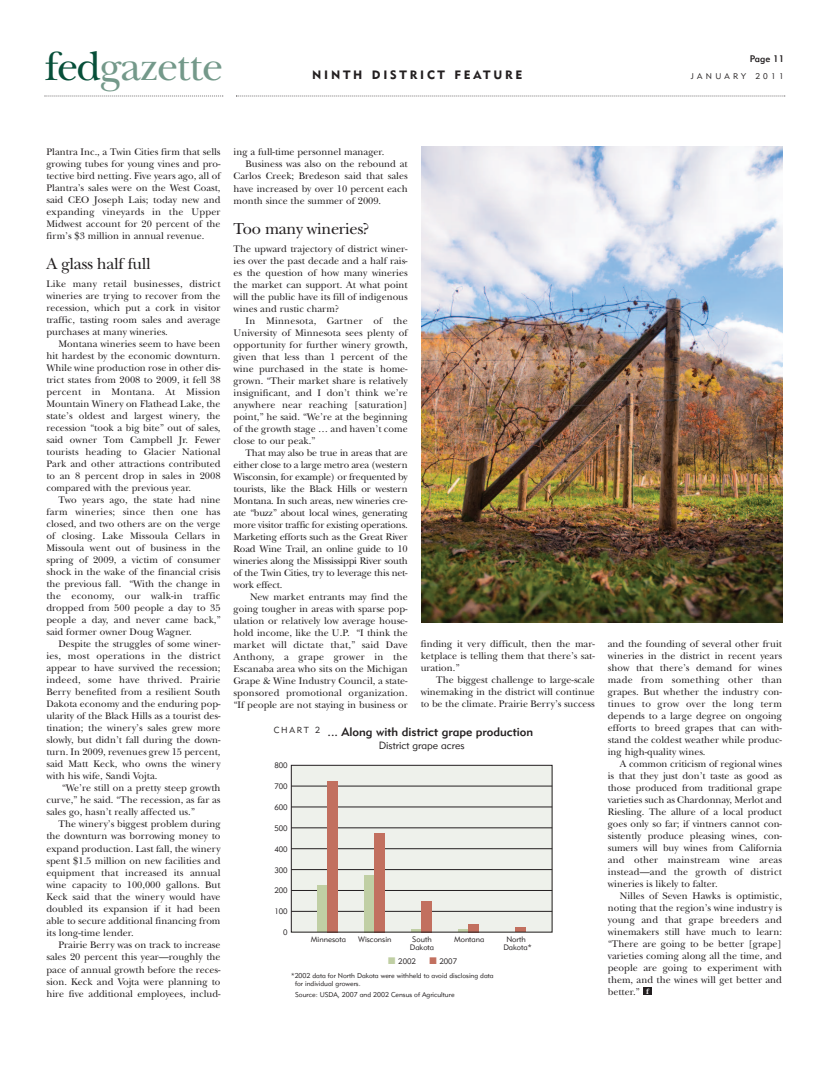
<style>
.page{position:relative;width:819px;height:1080px;background:#fff}
.page>*{position:absolute;margin:0;border:0;box-sizing:border-box;transform-origin:0 0}
.t1{font:42.5px "New Baskerville";letter-spacing:-.025em;color:#74998a}
.t2{font:16.5px "New Baskerville";letter-spacing:-.02em;color:#231f20}
.t3{font:12.2px "Geometric 415 BT Medium A";color:#231f20}
.t4{font:12px "Geometric 415 BT Black A";letter-spacing:.23em;color:#231f20}
.t5{font:10.4px "Geometric 415 BT Lite A";color:#231f20}
.t6{font:10px/12px "New Baskerville";color:#231f20;text-align:justify}
.t7{font:9.5px "Geometric 415 BT Medium A";color:#231f20}
.t8{font:8.7px "Geometric 415 BT Lite A";letter-spacing:.2em;color:#231f20}
.t9{font:8.2px "Geometric 415 BT Lite A";letter-spacing:.4em;color:#231f20}
.t10{font:7.8px "Geometric 415 BT Lite A";color:#231f20}
.t11{font:7px/7.8px "Geometric 415 BT Lite A";color:#231f20}
.s1{color:#074f39}
.s2{color:#c0cfa4}
.s3{color:#c2705f}
.s4{font-weight:700;font-size:8px;color:#fff}
</style>
<div class="page">
<div style="left:644px;top:987px;width:8px;height:8px;background:#231f20"></div>
<svg style="left:44px;top:96px;width:179px;height:1px"></svg>
<svg style="left:236px;top:96px;width:549px;height:1px"></svg>
<div style="left:291px;top:765px;width:261px;height:167px;background:#eef1eb"></div>
<hr style="left:291px;top:786px;width:261px;height:1px;background:#231f20">
<hr style="left:291px;top:807px;width:261px;height:1px;background:#231f20">
<hr style="left:291px;top:828px;width:261px;height:1px;background:#231f20">
<hr style="left:291px;top:849px;width:261px;height:1px;background:#231f20">
<hr style="left:291px;top:869px;width:261px;height:1px;background:#231f20">
<hr style="left:291px;top:890px;width:261px;height:1px;background:#231f20">
<hr style="left:291px;top:911px;width:261px;height:1px;background:#231f20">
<div style="left:317px;top:885px;width:11px;height:47px;background:#c0cfa4"></div>
<div style="left:328px;top:781px;width:10px;height:151px;background:#c2705f"></div>
<div style="left:364px;top:875px;width:11px;height:57px;background:#c0cfa4"></div>
<div style="left:375px;top:833px;width:10px;height:99px;background:#c2705f"></div>
<div style="left:422px;top:901px;width:10px;height:31px;background:#c2705f"></div>
<div style="left:469px;top:924px;width:10px;height:8px;background:#c2705f"></div>
<div style="left:516px;top:927px;width:10px;height:5px;background:#c2705f"></div>
<div style="left:291px;top:765px;width:261px;height:167px;border:1px solid #231f20"></div>
<img style="left:422px;top:146px;width:361px;height:477px">
<h1 class="t1" style="left:45px;top:40px;width:180px"><span class="s1">fed</span>gazette</h1>
<p class="t7" style="left:750px;top:56px;width:36px">Page 11</p>
<p class="t4" style="left:312px;top:71px;width:212px">NINTH DISTRICT FEATURE</p>
<p class="t9" style="left:691px;top:73px;width:94px">JANUARY 2011</p>
<p class="t6" style="left:46px;top:146px;width:176px">Plantra Inc., a Twin Cities firm that sells growing tubes for young vines and pro&shy;tective bird netting. Five years ago, all of Plantra’s sales were on the West Coast, said CEO Joseph Lais; today new and expanding vineyards in the Upper Midwest account for 20 percent of the firm’s $3 million in annual revenue.</p>
<h2 class="t2" style="left:46px;top:254px;width:106px">A glass half full</h2>
<p class="t6" style="left:46px;top:278px;width:176px">Like many retail businesses, district wineries are trying to recover from the recession, which put a cork in visitor traffic, tasting room sales and average purchases at many wineries.</p>
<p class="t6" style="left:46px;top:338px;width:176px;text-indent:12px">Montana wineries seem to have been hit hardest by the economic downturn.<br>While wine production rose in other dis&shy;trict states from 2008 to 2009, it fell 38 percent in Montana. At Mission Mountain Winery on Flathead Lake, the state’s oldest and largest winery, the recession “took a big bite” out of sales, said owner Tom Campbell Jr. Fewer tourists heading to Glacier National Park and other attractions contributed to an 8 percent drop in sales in 2008 compared with the previous year.</p>
<p class="t6" style="left:46px;top:494px;width:176px;text-indent:12px">Two years ago, the state had nine farm wineries; since then one has closed, and two others are on the verge of closing. Lake Missoula Cellars in Missoula went out of business in the spring of 2009, a victim of consumer shock in the wake of the financial crisis the previous fall. “With the change in the economy, our walk-in traffic dropped from 500 people a day to 35 people a day, and never came back,” said former owner Doug Wagner.</p>
<p class="t6" style="left:46px;top:638px;width:176px;text-indent:12px">Despite the struggles of some winer&shy;ies, most operations in the district appear to have survived the recession; indeed, some have thrived. Prairie Berry benefited from a resilient South Dakota economy and the enduring pop&shy;ularity of the Black Hills as a tourist des&shy;tination; the winery’s sales grew more slowly, but didn’t fall during the down&shy;turn. In 2009, revenues grew 15 percent, said Matt Keck, who owns the winery with his wife, Sandi Vojta.</p>
<p class="t6" style="left:46px;top:782px;width:176px;text-indent:15px">“We’re still on a pretty steep growth curve,” he said. “The recession, as far as sales go, hasn’t really affected us.”</p>
<p class="t6" style="left:46px;top:818px;width:176px;text-indent:12px">The winery’s biggest problem during the downturn was borrowing money to expand production. Last fall, the winery spent $1.5 million on new facilities and equipment that increased its annual wine capacity to 100,000 gallons. But Keck said that the winery would have doubled its expansion if it had been able to secure additional financing from its long-time lender.</p>
<p class="t6" style="left:46px;top:939px;width:176px;text-indent:12px">Prairie Berry was on track to increase sales 20 percent this year—roughly the pace of annual growth before the reces&shy;sion. Keck and Vojta were planning to hire five additional employees, includ-</p>
<p class="t6" style="left:234px;top:146px;width:152px">ing a full-time personnel manager.</p>
<p class="t6" style="left:246px;top:158px;width:164px">Business was also on the rebound at</p>
<p class="t6" style="left:234px;top:170px;width:176px">Carlos Creek; Bredeson said that sales</p>
<p class="t6" style="left:234px;top:182px;width:176px">have increased by over 10 percent each</p>
<p class="t6" style="left:234px;top:194px;width:149px">month since the summer of 2009.</p>
<h2 class="t2" style="left:234px;top:218px;width:137px">Too many wineries?</h2>
<p class="t6" style="left:234px;top:242px;width:176px">The upward trajectory of district winer&shy;ies over the past decade and a half rais&shy;es the question of how many wineries the market can support. At what point will the public have its fill of indigenous wines and rustic charm?</p>
<p class="t6" style="left:234px;top:315px;width:176px;text-indent:12px">In Minnesota, Gartner of the University of Minnesota sees plenty of opportunity for further winery growth, given that less than 1 percent of the wine purchased in the state is home&shy;grown. “Their market share is relatively insignificant, and I don’t think we’re anywhere near reaching [saturation] point,” he said. “We’re at the beginning of the growth stage … and haven’t come close to our peak.”</p>
<p class="t6" style="left:234px;top:447px;width:176px;text-indent:12px">That may also be true in areas that are either close to a large metro area (western Wisconsin, for example) or frequented by tourists, like the Black Hills or western Montana. In such areas, new wineries cre&shy;ate “buzz” about local wines, generating more visitor traffic for existing operations.<br>Marketing efforts such as the Great River Road Wine Trail, an online guide to 10 wineries along the Mississippi River south of the Twin Cities, try to leverage this net&shy;work effect.</p>
<p class="t6" style="left:234px;top:591px;width:176px;text-indent:16px">New market entrants may find the going tougher in areas with sparse pop&shy;ulation or relatively low average house&shy;hold income, like the U.P. “I think the market will dictate that,” said Dave Anthony, a grape grower in the Escanaba area who sits on the Michigan Grape &amp; Wine Industry Council, a state&shy;sponsored promotional organization. “If people are not staying in business or</p>
<p class="t6" style="left:421px;top:638px;width:176px">finding it very difficult, then the mar&shy;ketplace is telling them that there’s sat&shy;uration.”</p>
<p class="t6" style="left:421px;top:674px;width:176px;text-indent:16px">The biggest challenge to large-scale winemaking in the district will continue to be the climate. Prairie Berry’s success</p>
<p class="t8" style="left:274px;top:727px;width:48px">CHART 2</p>
<p class="t3" style="left:328px;top:727px;width:207px">... Along with district grape production</p>
<p class="t5" style="left:379px;top:742px;width:87px">District grape acres</p>
<p class="t10" style="left:274px;top:763px;width:15px">800</p>
<p class="t10" style="left:274px;top:784px;width:15px">700</p>
<p class="t10" style="left:274px;top:804px;width:15px">600</p>
<p class="t10" style="left:274px;top:825px;width:15px">500</p>
<p class="t10" style="left:274px;top:846px;width:15px">400</p>
<p class="t10" style="left:274px;top:867px;width:15px">300</p>
<p class="t10" style="left:274px;top:888px;width:15px">200</p>
<p class="t10" style="left:274px;top:909px;width:15px">100</p>
<p class="t10" style="left:283px;top:930px;width:6px">0</p>
<p class="t10" style="left:311px;top:936px;width:37px">Minnesota</p>
<p class="t10" style="left:358px;top:936px;width:35px">Wisconsin</p>
<p class="t10" style="left:412px;top:936px;width:21px">South</p>
<p class="t10" style="left:454px;top:936px;width:32px">Montana</p>
<p class="t10" style="left:506px;top:936px;width:21px">North</p>
<p class="t10" style="left:410px;top:945px;width:26px">Dakota</p>
<p class="t10" style="left:503px;top:945px;width:30px">Dakota*</p>
<p class="t10" style="left:388px;top:959px;width:29px"><span class="s2">■</span> 2002</p>
<p class="t10" style="left:429px;top:959px;width:29px"><span class="s3">■</span> 2007</p>
<p class="t11" style="left:295px;top:973px;width:200px;text-indent:-4px">*2002 data for North Dakota were withheld to avoid disclosing data for individual growers.</p>
<p class="t11" style="left:295px;top:991px;width:161px">Source: USDA, 2007 and 2002 Census of Agriculture</p>
<p class="t6" style="left:608px;top:638px;width:176px">and the founding of several other fruit wineries in the district in recent years show that there’s demand for wines made from something other than grapes. But whether the industry con&shy;tinues to grow over the long term depends to a large degree on ongoing efforts to breed grapes that can with&shy;stand the coldest weather while produc&shy;ing high-quality wines.</p>
<p class="t6" style="left:608px;top:758px;width:176px;text-indent:12px">A common criticism of regional wines is that they just don’t taste as good as those produced from traditional grape varieties such as Chardonnay, Merlot and Riesling. The allure of a local product goes only so far; if vintners cannot con&shy;sistently produce pleasing wines, con&shy;sumers will buy wines from California and other mainstream wine areas instead—and the growth of district wineries is likely to falter.</p>
<p class="t6" style="left:608px;top:890px;width:176px;text-indent:12px">Nilles of Seven Hawks is optimistic, noting that the region’s wine industry is young and that grape breeders and winemakers still have much to learn: “There are going to be better [grape] varieties coming along all the time, and people are going to experiment with them, and the wines will get better and better.” <span class="s4">f</span></p>
</div>
